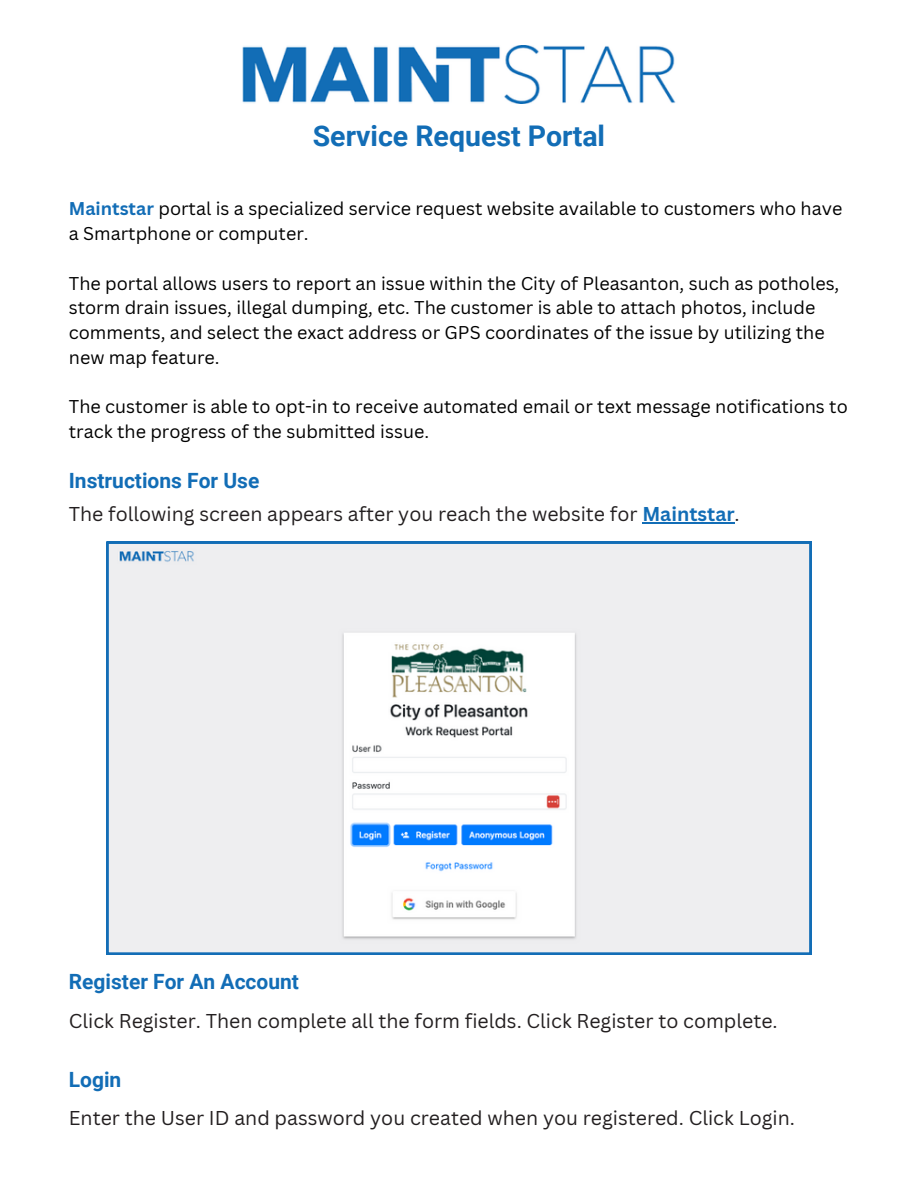
<style>
.page{position:relative;width:918px;height:1188px;background:#fff}
.page>*{position:absolute;margin:0;border:0;box-sizing:border-box;transform-origin:0 0}
.t1{font:700 28.5px "Roboto";color:#126db6}
.t2{font:700 21px "Roboto";color:#126db6}
.t3{font:19.5px "Canva Sans";color:#231f20}
.t4{font:18px/24.8px "Canva Sans";color:#000}
.s1{font-weight:700;color:#126db6}
</style>
<div class="page">
<svg style="left:107px;top:542px;width:704px;height:413px"></svg>
<img style="left:242px;top:45px;width:434px;height:59px">
<hr style="left:642px;top:523px;width:93px;height:1px;background:#126db6">
<p class="t1" style="left:313px;top:119px;width:294px">Service Request Portal</p>
<p class="t4" style="left:69px;top:196px;width:775px"><span class="s1">Maintstar</span> portal is a specialized service request website available to customers who have a Smartphone or computer.</p>
<p class="t4" style="left:69px;top:270px;width:772px">The portal allows users to report an issue within the City of Pleasanton, such as potholes, storm drain issues, illegal dumping, etc. The customer is able to attach photos, include comments, and select the exact address or GPS coordinates of the issue by utilizing the new map feature.</p>
<p class="t4" style="left:69px;top:394px;width:780px">The customer is able to opt-in to receive automated email or text message notifications to track the progress of the submitted issue.</p>
<p class="t2" style="left:69px;top:468px;width:192px">Instructions For Use</p>
<p class="t3" style="left:69px;top:501px;width:672px">The following screen appears after you reach the website for <span class="s1">Maintstar</span>.</p>
<p class="t2" style="left:69px;top:970px;width:232px">Register For An Account</p>
<p class="t3" style="left:69px;top:1007px;width:710px">Click Register. Then complete all the form fields. Click Register to complete.</p>
<p class="t2" style="left:69px;top:1068px;width:54px">Login</p>
<p class="t3" style="left:69px;top:1105px;width:728px">Enter the User ID and password you created when you registered. Click Login.</p>
</div>
